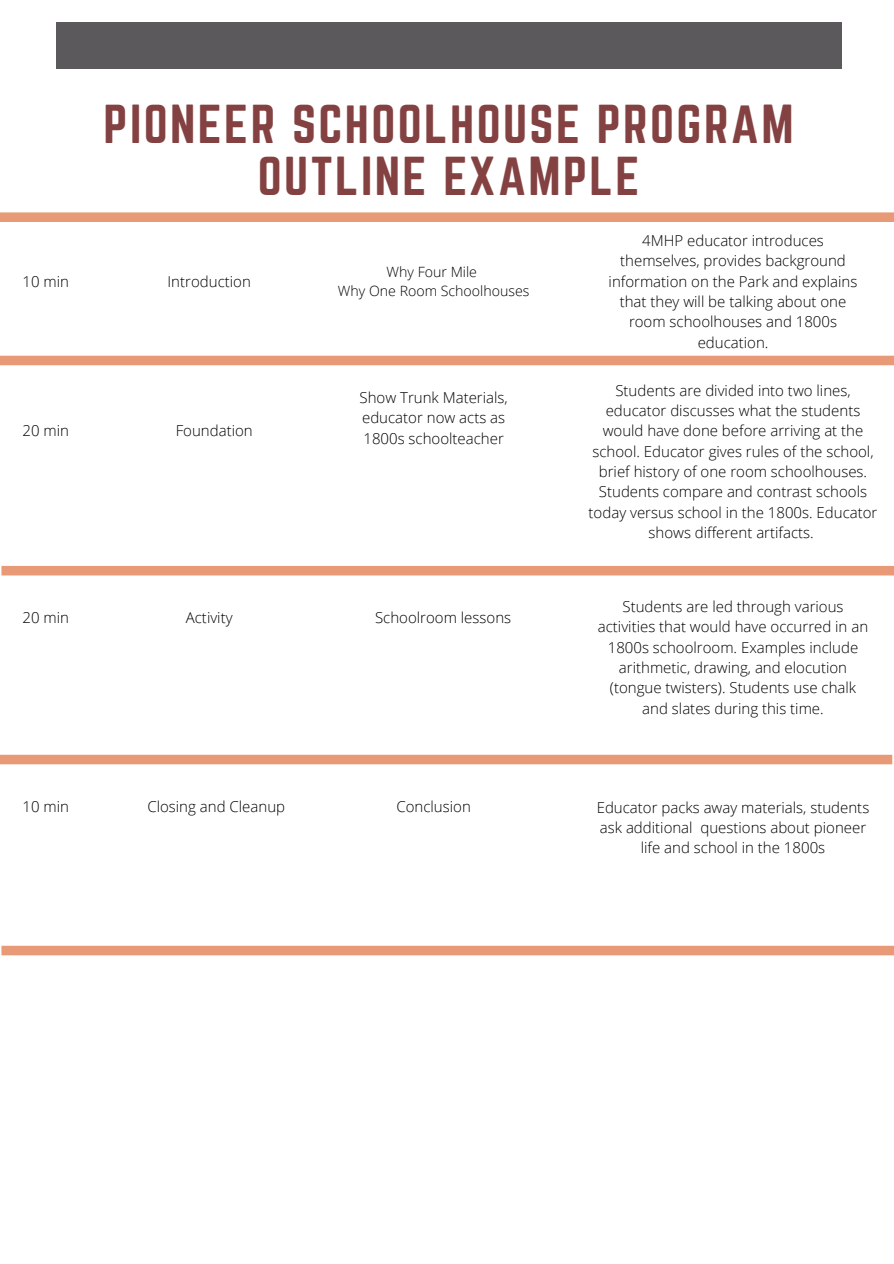
<style>
.page{position:relative;width:894px;height:1264px;background:#fff}
.page>*{position:absolute;margin:0;border:0;box-sizing:border-box;transform-origin:0 0}
.t1{font:48px/51.8px "Norwester";letter-spacing:.05em;color:#844141;text-align:center}
.t2{font:300 15px/20.2px "Open Sans";color:#000;text-align:center}
.t3{font:300 14.1px/19px "Open Sans";color:#000;text-align:center}
</style>
<div class="page">
<div style="left:56px;top:22px;width:785px;height:46px;background:#5b595c"></div>
<svg style="left:0;top:212px;width:893px;height:10px;background:#e89d7b"></svg>
<div style="left:0;top:356px;width:893px;height:9px;background:#e89976"></div>
<div style="left:1px;top:566px;width:892px;height:9px;background:#e89976"></div>
<svg style="left:1px;top:945px;width:892px;height:10px;background:#e9a180"></svg>
<svg style="left:0;top:754px;width:892px;height:10px;background:#e9a080"></svg>
<h1 class="t1" style="left:104px;top:100px;width:691px">PIONEER SCHOOLHOUSE PROGRAM<br>OUTLINE EXAMPLE</h1>
<p class="t2" style="left:608px;top:230px;width:250px">4MHP educator introduces themselves, provides background information on the Park and explains that they will be talking about one room schoolhouses and 1800s education.</p>
<p class="t2" style="left:22px;top:270px;width:48px">10 min</p>
<p class="t2" style="left:167px;top:270px;width:85px">Introduction</p>
<p class="t3" style="left:338px;top:262px;width:193px">Why Four Mile<br>Why One Room Schoolhouses</p>
<p class="t2" style="left:22px;top:420px;width:48px">20 min</p>
<p class="t2" style="left:22px;top:607px;width:48px">20 min</p>
<p class="t2" style="left:22px;top:796px;width:48px">10 min</p>
<p class="t2" style="left:176px;top:420px;width:78px">Foundation</p>
<p class="t2" style="left:359px;top:387px;width:150px;text-align:left">Show Trunk Materials, educator now acts as<br>1800s schoolteacher</p>
<p class="t2" style="left:588px;top:380px;width:290px">Students are divided into two lines, educator discusses what the students would have done before arriving at the school. Educator gives rules of the school, brief history of one room schoolhouses.<br>Students compare and contrast schools today versus school in the 1800s. Educator shows different artifacts.</p>
<p class="t2" style="left:186px;top:607px;width:48px">Activity</p>
<p class="t2" style="left:375px;top:607px;width:137px">Schoolroom lessons</p>
<p class="t2" style="left:597px;top:596px;width:272px">Students are led through various activities that would have occurred in an 1800s schoolroom. Examples include arithmetic, drawing, and elocution (tongue twisters). Students use chalk and slates during this time.</p>
<p class="t2" style="left:147px;top:796px;width:139px">Closing and Cleanup</p>
<p class="t2" style="left:396px;top:796px;width:76px">Conclusion</p>
<p class="t2" style="left:596px;top:796px;width:274px">Educator packs away materials, students ask additional questions about pioneer life and school in the 1800s</p>
</div>
